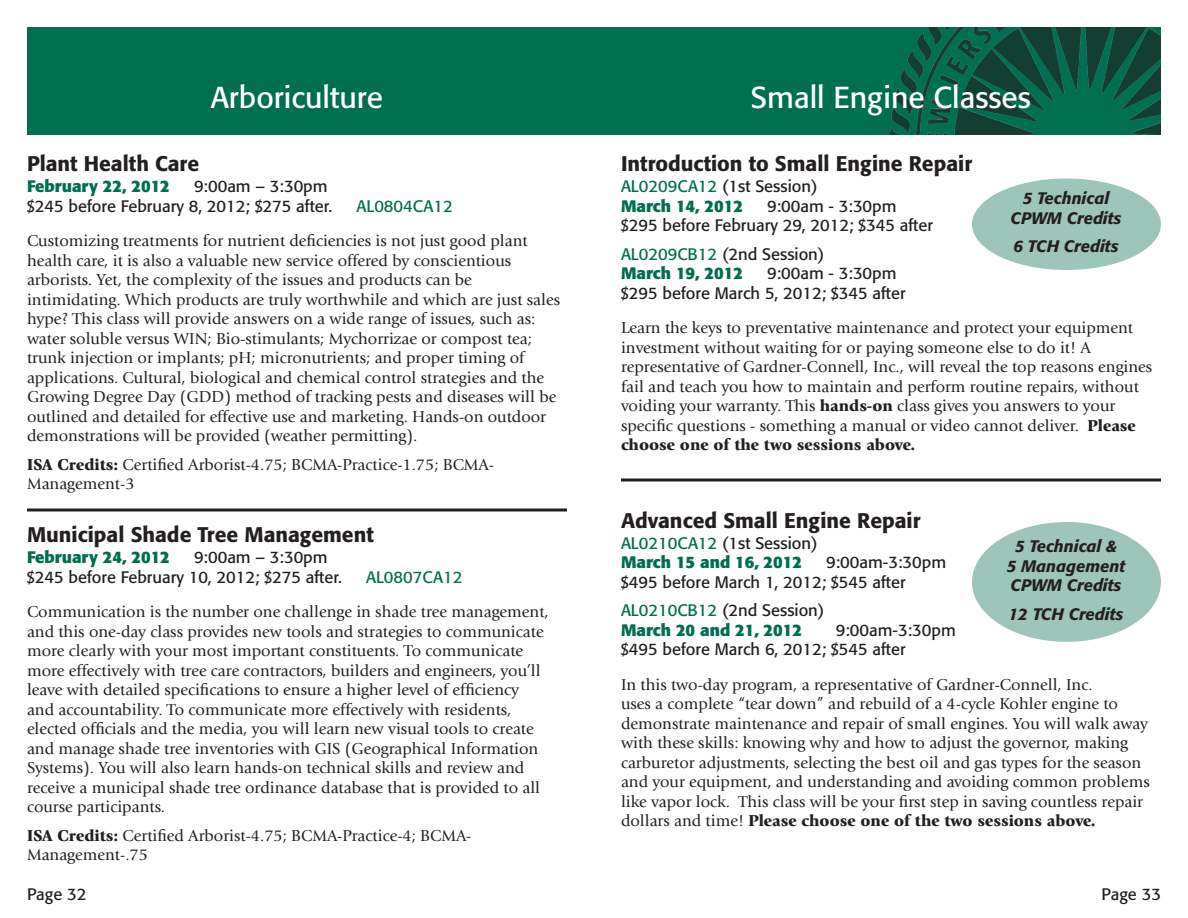
<style>
.page{position:relative;width:1188px;height:918px;background:#fff}
.page>*{position:absolute;margin:0;border:0;box-sizing:border-box;transform-origin:0 0}
.t1{font:30px "Formata BQ";color:#fff}
.t2{font:500 21px "Formata BQ";color:#231f20}
.t3{font:16.5px/19.5px "Giovanni";color:#231f20}
.t4{font:16.5px/19.5px "Formata BQ";color:#231f20}
.t5{font:700 16.5px/19.5px "Formata BQ";color:#006e51}
.t6{font:italic 500 16.5px/19.8px "Formata BQ";color:#231f20;text-align:center}
.t7{font:16.5px "Formata BQ";color:#006e51}
.s1{font-weight:900}
.s2{color:#006e51}
.s3{font-weight:700;color:#006e51}
.s4{font-weight:400}
.s5{font-weight:400;color:#231f20}
</style>
<div class="page">
<div style="left:27px;top:27px;width:1134px;height:108px;background:#006e51"></div>
<img style="left:890px;top:27px;width:270px;height:108px">
<svg style="left:27px;top:508px;width:540px;height:4px;background:#595657"></svg>
<svg style="left:621px;top:478px;width:540px;height:4px;background:#595657"></svg>
<div style="left:972px;top:178px;width:189px;height:92px;background:#9dc5ba;border-radius:50%"></div>
<div style="left:972px;top:522px;width:189px;height:120px;background:#9dc5ba;border-radius:50%"></div>
<h1 class="t1" style="left:211px;top:79px;width:174px">Arboriculture</h1>
<h1 class="t1" style="left:751px;top:79px;width:282px">Small Engine Classes</h1>
<p class="t2" style="left:27px;top:151px;width:174px">Plant Health Care</p>
<p class="t5" style="left:27px;top:176px;width:144px">February 22, 2012</p>
<p class="t4" style="left:27px;top:177px;width:307px;text-align:right">9:00am – 3:30pm<br>$245 before February 8, 2012; $275 after.</p>
<p class="t7" style="left:356px;top:196px;width:98px">AL0804CA12</p>
<p class="t3" style="left:27px;top:231px;width:535px">Customizing treatments for nutrient deficiencies is not just good plant health care, it is also a valuable new service offered by conscientious arborists. Yet, the complexity of the issues and products can be intimidating. Which products are truly worthwhile and which are just sales hype? This class will provide answers on a wide range of issues, such as: water soluble versus WIN; Bio-stimulants; Mychorrizae or compost tea; trunk injection or implants; pH; micronutrients; and proper timing of applications. Cultural, biological and chemical control strategies and the Growing Degree Day (GDD) method of tracking pests and diseases will be outlined and detailed for effective use and marketing. Hands-on outdoor demonstrations will be provided (weather permitting).</p>
<p class="t3" style="left:27px;top:455px;width:468px"><span class="s1">ISA Credits:</span> Certified Arborist-4.75; BCMA-Practice-1.75; BCMA-<br>Management-3</p>
<p class="t2" style="left:27px;top:522px;width:348px">Municipal Shade Tree Management</p>
<p class="t5" style="left:27px;top:548px;width:144px">February 24, 2012</p>
<p class="t4" style="left:27px;top:548px;width:317px;text-indent:167px">9:00am – 3:30pm $245 before February 10, 2012; $275 after.</p>
<p class="t7" style="left:366px;top:567px;width:98px">AL0807CA12</p>
<p class="t3" style="left:27px;top:602px;width:523px">Communication is the number one challenge in shade tree management, and this one-day class provides new tools and strategies to communicate more clearly with your most important constituents. To communicate more effectively with tree care contractors, builders and engineers, you’ll leave with detailed specifications to ensure a higher level of efficiency and accountability. To communicate more effectively with residents, elected officials and the media, you will learn new visual tools to create and manage shade tree inventories with GIS (Geographical Information Systems). You will also learn hands-on technical skills and review and receive a municipal shade tree ordinance database that is provided to all course participants.</p>
<p class="t3" style="left:27px;top:826px;width:446px"><span class="s1">ISA Credits:</span> Certified Arborist-4.75; BCMA-Practice-4; BCMA-<br>Management-.75</p>
<p class="t2" style="left:621px;top:151px;width:353px">Introduction to Small Engine Repair</p>
<p class="t4" style="left:621px;top:177px;width:198px"><span class="s2">AL0209CA12</span> (1st Session)<br><span class="s3">March 14, 2012</span></p>
<p class="t6" style="left:1011px;top:188px;width:113px">5 Technical<br>CPWM Credits</p>
<p class="t6" style="left:1013px;top:237px;width:107px">6 TCH Credits</p>
<p class="t4" style="left:621px;top:196px;width:313px;text-indent:146px">9:00am - 3:30pm $295 before February 29, 2012; $345 after</p>
<p class="t4" style="left:621px;top:244px;width:205px"><span class="s2">AL0209CB12</span> (2nd Session)<br><span class="s3">March 19, 2012</span></p>
<p class="t4" style="left:621px;top:264px;width:286px;text-indent:146px">9:00am - 3:30pm $295 before March 5, 2012; $345 after</p>
<p class="t3" style="left:621px;top:318px;width:533px">Learn the keys to preventative maintenance and protect your equipment investment without waiting for or paying someone else to do it! A representative of Gardner-Connell, Inc., will reveal the top reasons engines fail and teach you how to maintain and perform routine repairs, without voiding your warranty. This <span class="s1">hands-on</span> class gives you answers to your specific questions - something a manual or video cannot deliver. <span class="s1">Please choose one of the two sessions above.</span></p>
<p class="t2" style="left:621px;top:507px;width:301px">Advanced Small Engine Repair</p>
<p class="t5" style="left:621px;top:533px;width:198px"><span class="s4">AL0210CA12</span> <span class="s5">(1st Session)<br></span>March 15 and 16, 2012</p>
<p class="t6" style="left:1007px;top:536px;width:120px">5 Technical &amp;<br>5 Management<br>CPWM Credits</p>
<p class="t6" style="left:1009px;top:604px;width:116px">12 TCH Credits</p>
<p class="t4" style="left:621px;top:553px;width:327px;text-indent:205px">9:00am-3:30pm $495 before March 1, 2012; $545 after</p>
<p class="t5" style="left:621px;top:600px;width:205px"><span class="s4">AL0210CB12</span> <span class="s5">(2nd Session)<br></span>March 20 and 21, 2012</p>
<p class="t4" style="left:621px;top:620px;width:336px;text-indent:215px">9:00am-3:30pm $495 before March 6, 2012; $545 after</p>
<p class="t3" style="left:621px;top:675px;width:530px">In this two-day program, a representative of Gardner-Connell, Inc.<br>uses a complete “tear down” and rebuild of a 4-cycle Kohler engine to demonstrate maintenance and repair of small engines. You will walk away with these skills: knowing why and how to adjust the governor, making carburetor adjustments, selecting the best oil and gas types for the season and your equipment, and understanding and avoiding common problems like vapor lock. This class will be your first step in saving countless repair dollars and time! <span class="s1">Please choose one of the two sessions above.</span></p>
<p class="t4" style="left:27px;top:885px;width:61px">Page 32</p>
<p class="t4" style="left:1102px;top:885px;width:61px">Page 33</p>
</div>
